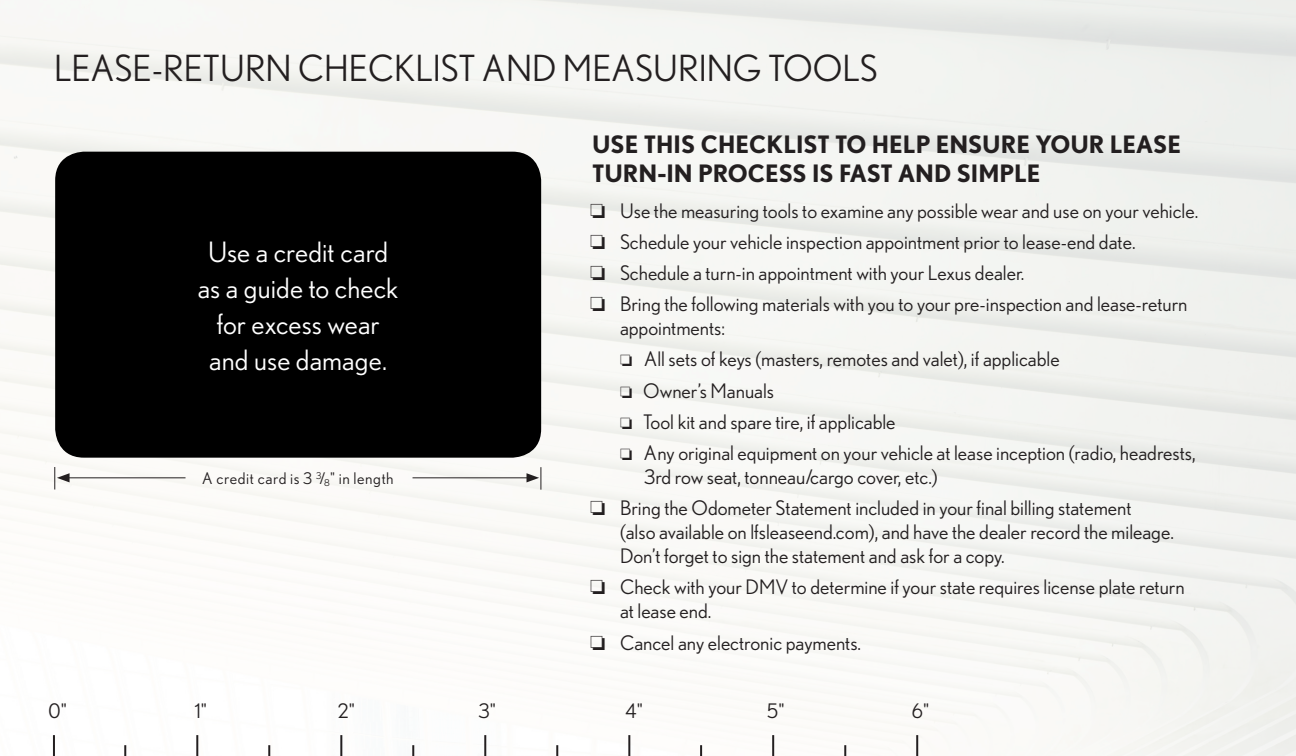
<style>
.page{position:relative;width:1296px;height:756px;background:#fff}
.page>*{position:absolute;margin:0;border:0;box-sizing:border-box;transform-origin:0 0}
.t1{font:36px "Nobel";color:#231f20}
.t2{font:28px/36px "Nobel";letter-spacing:.005em;color:#fff;text-align:center}
.t3{font:700 24px "Nobel";color:#231f20}
.t4{font:20px/24px "Nobel";color:#231f20}
.t5{font:16px "Nobel";letter-spacing:.035em;color:#231f20}
</style>
<div class="page">
<img style="left:0;top:0;width:1296px;height:756px">
<hr style="left:196px;top:735px;width:2px;height:21px;background:#231f20">
<hr style="left:340px;top:735px;width:2px;height:21px;background:#231f20">
<hr style="left:484px;top:735px;width:2px;height:21px;background:#231f20">
<hr style="left:628px;top:735px;width:2px;height:21px;background:#231f20">
<hr style="left:772px;top:735px;width:2px;height:21px;background:#231f20">
<hr style="left:916px;top:735px;width:2px;height:21px;background:#231f20">
<hr style="left:53px;top:735px;width:2px;height:21px;background:#231f20">
<svg style="left:556px;top:745px;width:2px;height:11px"></svg>
<svg style="left:700px;top:745px;width:2px;height:11px"></svg>
<svg style="left:844px;top:745px;width:2px;height:11px"></svg>
<svg style="left:412px;top:745px;width:2px;height:11px"></svg>
<svg style="left:268px;top:745px;width:2px;height:11px"></svg>
<svg style="left:124px;top:745px;width:2px;height:11px"></svg>
<div style="left:55px;top:152px;width:486px;height:306px;background:#000;border-radius:29px"></div>
<hr style="left:66px;top:477px;width:120px;height:1px;background:#231f20">
<hr style="left:413px;top:477px;width:117px;height:1px;background:#231f20">
<svg style="left:54px;top:467px;width:16px;height:23px"></svg>
<svg style="left:527px;top:467px;width:14px;height:23px"></svg>
<p class="t1" style="left:54px;top:48px;width:825px">LEASE-RETURN CHECKLIST AND MEASURING TOOLS</p>
<p class="t2" style="left:198px;top:234px;width:202px">Use a credit card as a guide to check for excess wear and use damage.</p>
<p class="t5" style="left:202px;top:469px;width:193px">A credit card is 3 <sup>3</sup>/<sub>8</sub>" in length</p>
<p class="t3" style="left:592px;top:130px;width:591px">USE THIS CHECKLIST TO HELP ENSURE YOUR LEASE</p>
<p class="t3" style="left:592px;top:159px;width:450px">TURN-IN PROCESS IS FAST AND SIMPLE</p>
<p class="t4" style="left:590px;top:198px;width:610px">❏ Use the measuring tools to examine any possible wear and use on your vehicle.</p>
<p class="t4" style="left:590px;top:229px;width:547px">❏ Schedule your vehicle inspection appointment prior to lease-end date.</p>
<p class="t4" style="left:590px;top:261px;width:436px">❏ Schedule a turn-in appointment with your Lexus dealer.</p>
<p class="t4" style="left:620px;top:292px;width:569px;text-indent:-30px">❏ Bring the following materials with you to your pre-inspection and lease-return appointments:</p>
<p class="t4" style="left:620px;top:347px;width:441px">❏ All sets of keys (masters, remotes and valet), if applicable</p>
<p class="t4" style="left:620px;top:378px;width:156px">❏ Owner’s Manuals</p>
<p class="t4" style="left:620px;top:409px;width:277px">❏ Tool kit and spare tire, if applicable</p>
<p class="t4" style="left:644px;top:441px;width:553px;text-indent:-24px">❏ Any original equipment on your vehicle at lease inception (radio, headrests,<br>3rd row seat, tonneau/cargo cover, etc.)</p>
<p class="t4" style="left:620px;top:496px;width:555px;text-indent:-30px">❏ Bring the Odometer Statement included in your final billing statement<br>(also available on lfsleaseend.com), and have the dealer record the mileage.<br>Don’t forget to sign the statement and ask for a copy.</p>
<p class="t4" style="left:620px;top:575px;width:566px;text-indent:-30px">❏ Check with your DMV to determine if your state requires license plate return at lease end.</p>
<p class="t4" style="left:590px;top:630px;width:273px">❏ Cancel any electronic payments.</p>
<p class="t4" style="left:49px;top:698px;width:20px">0"</p>
<p class="t4" style="left:195px;top:698px;width:14px">1"</p>
<p class="t4" style="left:338px;top:698px;width:19px">2"</p>
<p class="t4" style="left:478px;top:698px;width:19px">3"</p>
<p class="t4" style="left:626px;top:698px;width:19px">4"</p>
<p class="t4" style="left:767px;top:698px;width:19px">5"</p>
<p class="t4" style="left:912px;top:698px;width:19px">6"</p>
</div>
